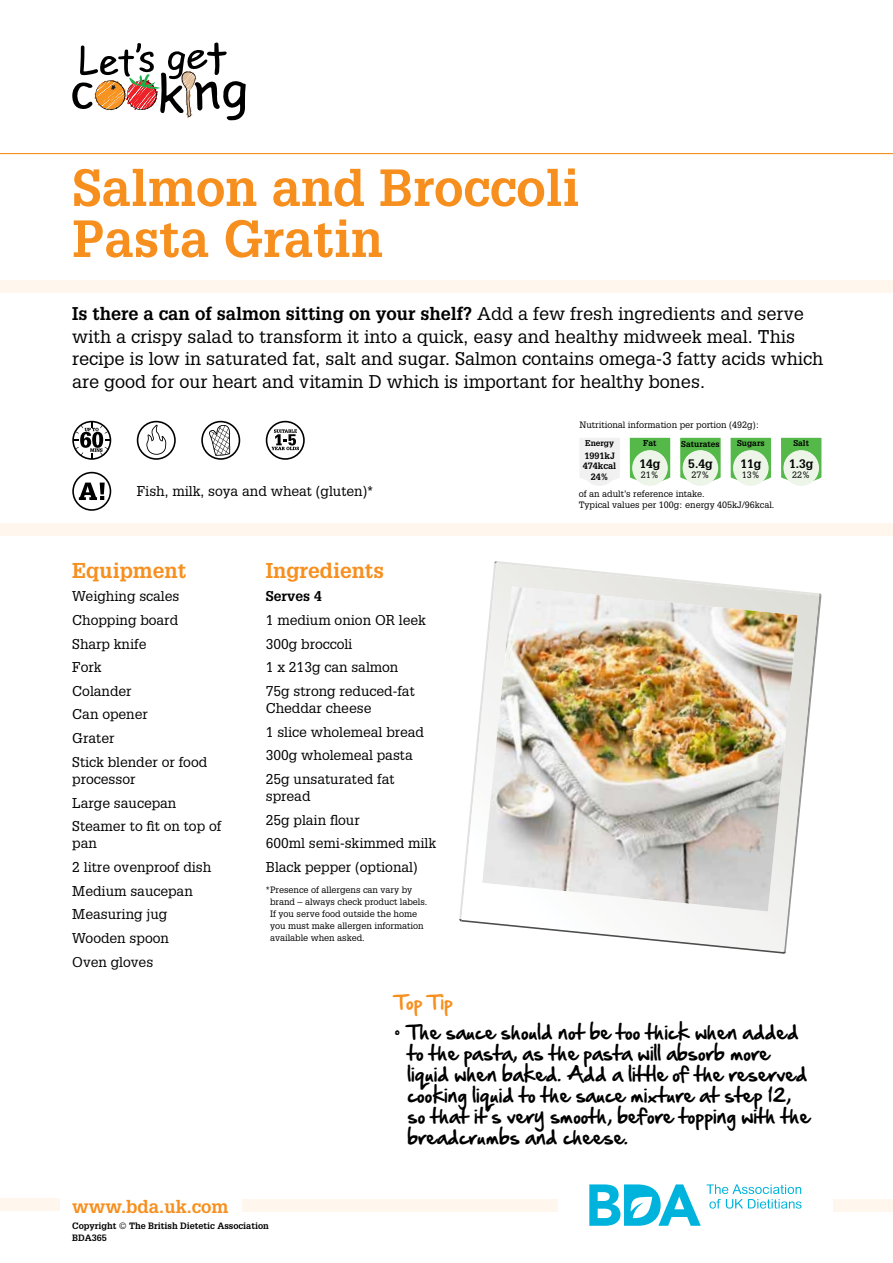
<style>
.page{position:relative;width:893px;height:1263px;background:#fff}
.page>*{position:absolute;margin:0;border:0;box-sizing:border-box;transform-origin:0 0}
.t1{font:700 51px/51px "Glypha";color:#f78f1e}
.t2{font:700 21px "Glypha";color:#f78f1e}
.t3{font:18px/22.5px "Glypha";color:#000}
.t4{font:18px/21px "Hand Of Sean";color:#000}
.t5{font:700 18px "Glypha";color:#f78f1e}
.t6{font:18px "Hand Of Sean";color:#f78f1e}
.t7{font:13.8px/23.7px "Glypha";color:#000}
.t8{font:700 13.8px "Glypha";color:#000}
.t9{font:700 12px "Glypha";color:#000}
.t10{font:9px/12px "Glypha";color:#000}
.t11{font:700 9px/10.5px "Glypha";color:#000}
.t12{font:700 8.25px "Glypha";color:#000}
.s1{font-weight:700}
</style>
<div class="page">
<hr style="left:0;top:153px;width:893px;height:1px;background:#f78f1e">
<div style="left:0;top:280px;width:893px;height:13px;background:#fff6ee"></div>
<div style="left:0;top:1198px;width:60px;height:13px;background:#fff6ee"></div>
<div style="left:833px;top:1199px;width:60px;height:12px;background:#fff6ee"></div>
<div style="left:242px;top:1199px;width:316px;height:12px;background:#fff6ee"></div>
<svg style="left:589px;top:1184px;width:213px;height:42px"></svg>
<svg style="left:72px;top:43px;width:174px;height:77px"></svg>
<div style="left:0;top:523px;width:893px;height:13px;background:#fff6ee"></div>
<svg style="left:459px;top:561px;width:363px;height:393px"></svg>
<img style="left:482px;top:586px;width:316px;height:325px">
<svg style="left:580px;top:438px;width:40px;height:48px"></svg>
<svg style="left:630px;top:438px;width:40px;height:43px"></svg>
<svg style="left:680px;top:438px;width:41px;height:43px"></svg>
<svg style="left:731px;top:438px;width:40px;height:43px"></svg>
<svg style="left:781px;top:438px;width:40px;height:43px"></svg>
<div style="left:632px;top:450px;width:36px;height:36px;background:#ecf5e8;border-radius:50%"></div>
<div style="left:683px;top:450px;width:35px;height:36px;background:#ecf5e8;border-radius:50%"></div>
<div style="left:733px;top:450px;width:36px;height:36px;background:#ecf5e8;border-radius:50%"></div>
<div style="left:783px;top:450px;width:36px;height:36px;background:#ecf5e8;border-radius:50%"></div>
<svg style="left:72px;top:472px;width:39px;height:39px"></svg>
<svg style="left:72px;top:421px;width:39px;height:39px"></svg>
<svg style="left:137px;top:421px;width:39px;height:39px"></svg>
<svg style="left:201px;top:421px;width:39px;height:39px"></svg>
<svg style="left:266px;top:421px;width:39px;height:39px"></svg>
<h1 class="t1" style="left:72px;top:161px;width:509px">Salmon and Broccoli<br>Pasta Gratin</h1>
<p class="t3" style="left:72px;top:302px;width:752px"><span class="s1">Is there a can of salmon sitting on your shelf?</span> Add a few fresh ingredients and serve with a crispy salad to transform it into a quick, easy and healthy midweek meal. This recipe is low in saturated fat, salt and sugar. Salmon contains omega-3 fatty acids which are good for our heart and vitamin D which is important for healthy bones.</p>
<p class="t7" style="left:137px;top:479px;width:238px">Fish, milk, soya and wheat (gluten)*</p>
<h2 class="t2" style="left:72px;top:557px;width:115px">Equipment</h2>
<p class="t7" style="left:72px;top:584px;width:136px">Weighing scales<br>Chopping board<br>Sharp knife<br>Fork<br>Colander<br>Can opener<br>Grater<br>Stick blender or food</p>
<p class="t7" style="left:72px;top:767px;width:151px">processor<br>Large saucepan<br>Steamer to fit on top of</p>
<p class="t7" style="left:72px;top:831px;width:141px">pan<br>2 litre ovenproof dish<br>Medium saucepan<br>Measuring jug<br>Wooden spoon<br>Oven gloves</p>
<h2 class="t2" style="left:266px;top:557px;width:120px">Ingredients</h2>
<p class="t8" style="left:266px;top:588px;width:57px">Serves 4</p>
<p class="t7" style="left:266px;top:608px;width:162px">1 medium onion OR leek<br>300g broccoli<br>1 x 213g can salmon<br>75g strong reduced-fat</p>
<p class="t7" style="left:266px;top:696px;width:160px">Cheddar cheese<br>1 slice wholemeal bread<br>300g wholemeal pasta<br>25g unsaturated fat</p>
<p class="t7" style="left:266px;top:784px;width:172px">spread<br>25g plain flour<br>600ml semi-skimmed milk<br>Black pepper (optional)</p>
<p class="t10" style="left:270px;top:883px;width:159px;text-indent:-4px">*Presence of allergens can vary by brand – always check product labels.<br>If you serve food outside the home you must make allergen information available when asked.</p>
<p class="t10" style="left:579px;top:418px;width:181px">Nutritional information per portion (492g):</p>
<p class="t12" style="left:643px;top:438px;width:15px">Fat</p>
<p class="t12" style="left:681px;top:439px;width:40px">Saturates</p>
<p class="t12" style="left:737px;top:438px;width:29px">Sugars</p>
<p class="t12" style="left:793px;top:438px;width:17px">Salt</p>
<p class="t12" style="left:585px;top:438px;width:30px">Energy</p>
<p class="t11" style="left:583px;top:450px;width:35px;text-align:center">1991kJ<br>474kcal<br>24%</p>
<p class="t9" style="left:789px;top:456px;width:26px">1.3g</p>
<p class="t9" style="left:639px;top:456px;width:22px">14g</p>
<p class="t10" style="left:641px;top:469px;width:20px">21%</p>
<p class="t9" style="left:688px;top:456px;width:26px">5.4g</p>
<p class="t10" style="left:691px;top:469px;width:20px">27%</p>
<p class="t9" style="left:740px;top:456px;width:22px">11g</p>
<p class="t10" style="left:742px;top:469px;width:20px">13%</p>
<p class="t10" style="left:792px;top:469px;width:20px">22%</p>
<p class="t10" style="left:579px;top:489px;width:197px;line-height:10.5px">of an adult’s reference intake.<br>Typical values per 100g: energy 405kJ/96kcal.</p>
<h3 class="t5" style="left:72px;top:1195px;width:158px">www.bda.uk.com</h3>
<p class="t11" style="left:72px;top:1219px;width:198px;line-height:12px">Copyright © The British Dietetic Association<br>BDA365</p>
<h3 class="t6" style="left:395px;top:986px;width:60px">Top Tip</h3>
<p class="t4" style="left:407px;top:1021px;width:404px;text-indent:-13px">• The sauce should not be too thick when added to the pasta, as the pasta will absorb more liquid when baked. Add a little of the reserved cooking liquid to the sauce mixture at step 12, so that it’s very smooth, before topping with the breadcrumbs and cheese.</p>
</div>
